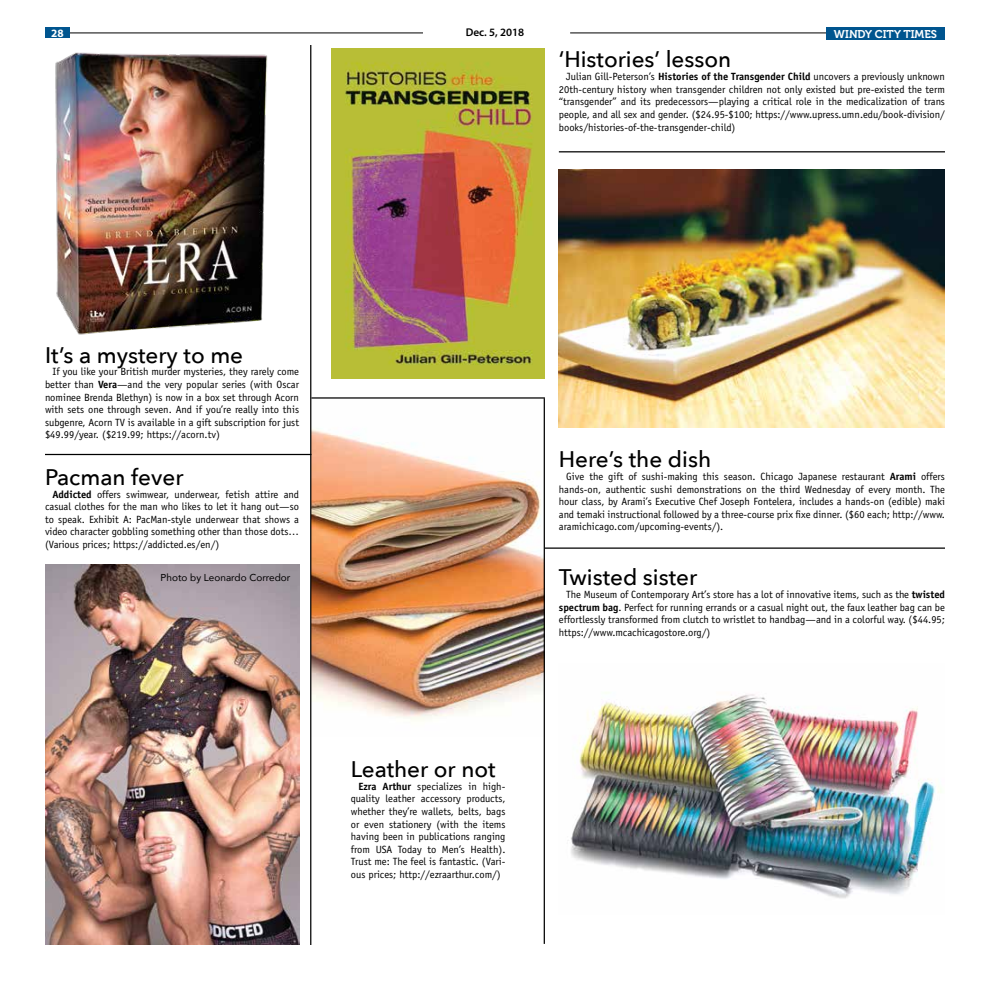
<style>
.page{position:relative;width:990px;height:990px;background:#fff}
.page>*{position:absolute;margin:0;border:0;box-sizing:border-box;transform-origin:0 0}
.t1{font:500 22.5px "Avenir Next";color:#000}
.t2{font:11.25px "Museo 700";color:#fff}
.t3{font:600 11.25px "Myriad Pro";color:#000}
.t4{font:700 11.25px "Myriad Pro";color:#fff}
.t5{font:10.5px/12.6px "Officina Sans";color:#000;text-align:justify}
.t6{font:10px "Avenir";color:#000}
.s1{font-weight:700}
</style>
<div class="page">
<hr style="left:570px;top:33px;width:374px;height:1px;background:#000">
<hr style="left:65px;top:33px;width:358px;height:1px;background:#000">
<div style="left:45px;top:27px;width:25px;height:11px;background:#00558f"></div>
<div style="left:826px;top:27px;width:119px;height:13px;background:#00558f"></div>
<img style="left:311px;top:400px;width:233px;height:336px">
<hr style="left:310px;top:45px;width:1px;height:900px;background:#000">
<hr style="left:559px;top:151px;width:386px;height:1px;background:#000">
<img style="left:45px;top:564px;width:254px;height:381px">
<img style="left:571px;top:692px;width:370px;height:207px">
<img style="left:55px;top:52px;width:213px;height:283px">
<img style="left:331px;top:48px;width:214px;height:331px">
<img style="left:559px;top:170px;width:386px;height:257px">
<hr style="left:45px;top:454px;width:266px;height:1px;background:#000">
<hr style="left:311px;top:397px;width:234px;height:2px;background:#000">
<hr style="left:544px;top:398px;width:1px;height:546px;background:#000">
<hr style="left:545px;top:548px;width:400px;height:1px;background:#000">
<p class="t4" style="left:51px;top:26px;width:14px">28</p>
<p class="t3" style="left:466px;top:25px;width:60px">Dec. 5, 2018</p>
<p class="t2" style="left:834px;top:28px;width:105px">WINDY CITY TIMES</p>
<h1 class="t1" style="left:559px;top:41px;width:174px">‘Histories’ lesson</h1>
<p class="t5" style="left:559px;top:70px;width:388px;text-indent:7px">Julian Gill-Peterson’s <span class="s1">Histories of the Transgender Child</span> uncovers a previously unknown 20th-century history when transgender children not only existed but pre-existed the term “transgender” and its predecessors—playing a critical role in the medicalization of trans people, and all sex and gender. ($24.95-$100; https://www.upress.umn.edu/book-division/ books/histories-of-the-transgender-child)</p>
<h1 class="t1" style="left:45px;top:336px;width:200px">It’s a mystery to me</h1>
<p class="t5" style="left:45px;top:365px;width:256px;text-indent:7px">If you like your British murder mysteries, they rarely come better than <span class="s1">Vera</span>—and the very popular series (with Oscar nominee Brenda Blethyn) is now in a box set through Acorn with sets one through seven. And if you’re really into this subgenre, Acorn TV is available in a gift subscription for just $49.99/year. ($219.99; https://acorn.tv)</p>
<h1 class="t1" style="left:45px;top:458px;width:140px">Pacman fever</h1>
<p class="t5" style="left:45px;top:488px;width:256px;text-indent:7px"><span class="s1">Addicted</span> offers swimwear, underwear, fetish attire and casual clothes for the man who likes to let it hang out—so to speak. Exhibit A: PacMan-style underwear that shows a video character gobbling something other than those dots… (Various prices; https://addicted.es/en/)</p>
<p class="t6" style="left:161px;top:570px;width:131px">Photo by Leonardo Corredor</p>
<h1 class="t1" style="left:351px;top:750px;width:146px">Leather or not</h1>
<p class="t5" style="left:351px;top:780px;width:156px;text-indent:7px"><span class="s1">Ezra Arthur</span> specializes in high&shy;quality leather accessory products, whether they’re wallets, belts, bags or even stationery (with the items having been in publications ranging from USA Today to Men’s Health).<br>Trust me: The feel is fantastic. (Vari&shy;ous prices; http://ezraarthur.com/)</p>
<h1 class="t1" style="left:559px;top:440px;width:154px">Here’s the dish</h1>
<p class="t5" style="left:559px;top:470px;width:388px;text-indent:7px">Give the gift of sushi-making this season. Chicago Japanese restaurant <span class="s1">Arami</span> offers hands-on, authentic sushi demonstrations on the third Wednesday of every month. The hour class, by Arami’s Executive Chef Joseph Fontelera, includes a hands-on (edible) maki and temaki instructional followed by a three-course prix fixe dinner. ($60 each; http://www. aramichicago.com/upcoming-events/).</p>
<h1 class="t1" style="left:559px;top:558px;width:140px">Twisted sister</h1>
<p class="t5" style="left:559px;top:588px;width:388px;text-indent:7px">The Museum of Contemporary Art’s store has a lot of innovative items, such as the <span class="s1">twisted spectrum bag</span>. Perfect for running errands or a casual night out, the faux leather bag can be effortlessly transformed from clutch to wristlet to handbag—and in a colorful way. ($44.95; https://www.mcachicagostore.org/)</p>
</div>
